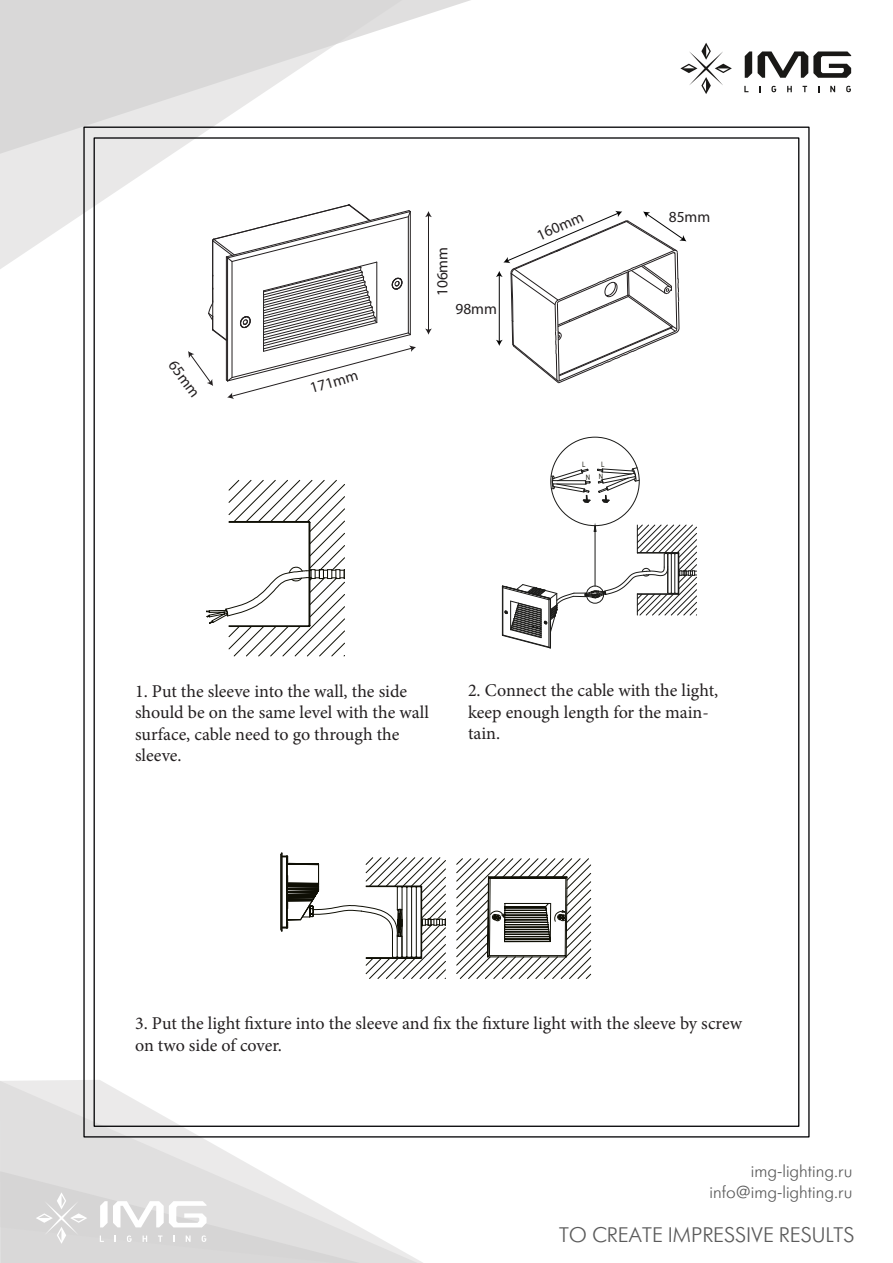
<style>
.page{position:relative;width:893px;height:1263px;background:#fff}
.page>*{position:absolute;margin:0;border:0;box-sizing:border-box;transform-origin:0 0}
.t1{font:21px "Futura Futuris Light C";color:#5b5b5b}
.t2{font:18px/21.6px "Minion Pro";color:#231f20}
.t3{font:17.25px/20.5px "Futura Futuris Light C";color:#5b5b5b;text-align:right}
.t4{font:15.45px "Myriad Pro";color:#231f20}
.t5{font:8.4px/12.5px "ISOCPEUR";color:#0f0f05;text-align:right}
</style>
<div class="page">
<svg style="left:0;top:0;width:572px;height:269px"></svg>
<svg style="left:0;top:1081px;width:444px;height:182px"></svg>
<svg style="left:0;top:1171px;width:406px;height:92px"></svg>
<svg style="left:680px;top:43px;width:52px;height:51px"></svg>
<svg style="left:744px;top:86px;width:4px;height:6px"></svg>
<svg style="left:771px;top:86px;width:5px;height:6px"></svg>
<svg style="left:787px;top:86px;width:5px;height:6px"></svg>
<svg style="left:802px;top:86px;width:5px;height:6px"></svg>
<svg style="left:830px;top:86px;width:5px;height:6px"></svg>
<svg style="left:846px;top:86px;width:5px;height:6px"></svg>
<svg style="left:758px;top:51px;width:93px;height:27px"></svg>
<svg style="left:745px;top:51px;width:7px;height:27px"></svg>
<hr style="left:428px;top:215px;width:1px;height:115px;background:#231f20">
<svg style="left:425px;top:211px;width:7px;height:6px"></svg>
<svg style="left:425px;top:328px;width:7px;height:7px"></svg>
<svg style="left:188px;top:204px;width:228px;height:195px"></svg>
<svg style="left:496px;top:211px;width:190px;height:173px"></svg>
<svg style="left:206px;top:480px;width:139px;height:177px"></svg>
<hr style="left:229px;top:625px;width:81px;height:1px;background:#0f0f05">
<hr style="left:229px;top:626px;width:80px;height:1px;background:#0f0f05">
<svg style="left:551px;top:468px;width:40px;height:35px"></svg>
<svg style="left:597px;top:466px;width:43px;height:37px"></svg>
<svg style="left:502px;top:523px;width:195px;height:125px"></svg>
<svg style="left:456px;top:858px;width:135px;height:121px"></svg>
<svg style="left:280px;top:852px;width:166px;height:127px"></svg>
<p class="t4" style="left:180px;top:356px;width:43px;rotate:54deg">65mm</p>
<p class="t4" style="left:308px;top:379px;width:51px;rotate:-16deg">171mm</p>
<p class="t4" style="left:433px;top:296px;width:51px;rotate:-90deg">106mm</p>
<p class="t4" style="left:455px;top:300px;width:43px">98mm</p>
<p class="t4" style="left:534px;top:227px;width:51px;rotate:-24deg">160mm</p>
<p class="t5" style="left:582px;top:458px;width:5px">L</p>
<p class="t5" style="left:586px;top:458px;width:21px">L<br>N N</p>
<p class="t4" style="left:669px;top:207px;width:43px">85mm</p>
<p class="t2" style="left:135px;top:680px;width:295px">1. Put the sleeve into the wall, the side should be on the same level with the wall surface, cable need to go through the sleeve.</p>
<p class="t2" style="left:468px;top:679px;width:252px">2. Connect the cable with the light, keep enough length for the main&shy;tain.</p>
<p class="t2" style="left:135px;top:1013px;width:609px">3. Put the light fixture into the sleeve and fix the fixture light with the sleeve by screw on two side of cover.</p>
<p class="t3" style="left:709px;top:1161px;width:145px">img-lighting.ru info@img-lighting.ru</p>
<p class="t1" style="left:559px;top:1224px;width:297px">TO CREATE IMPRESSIVE RESULTS</p>
</div>
